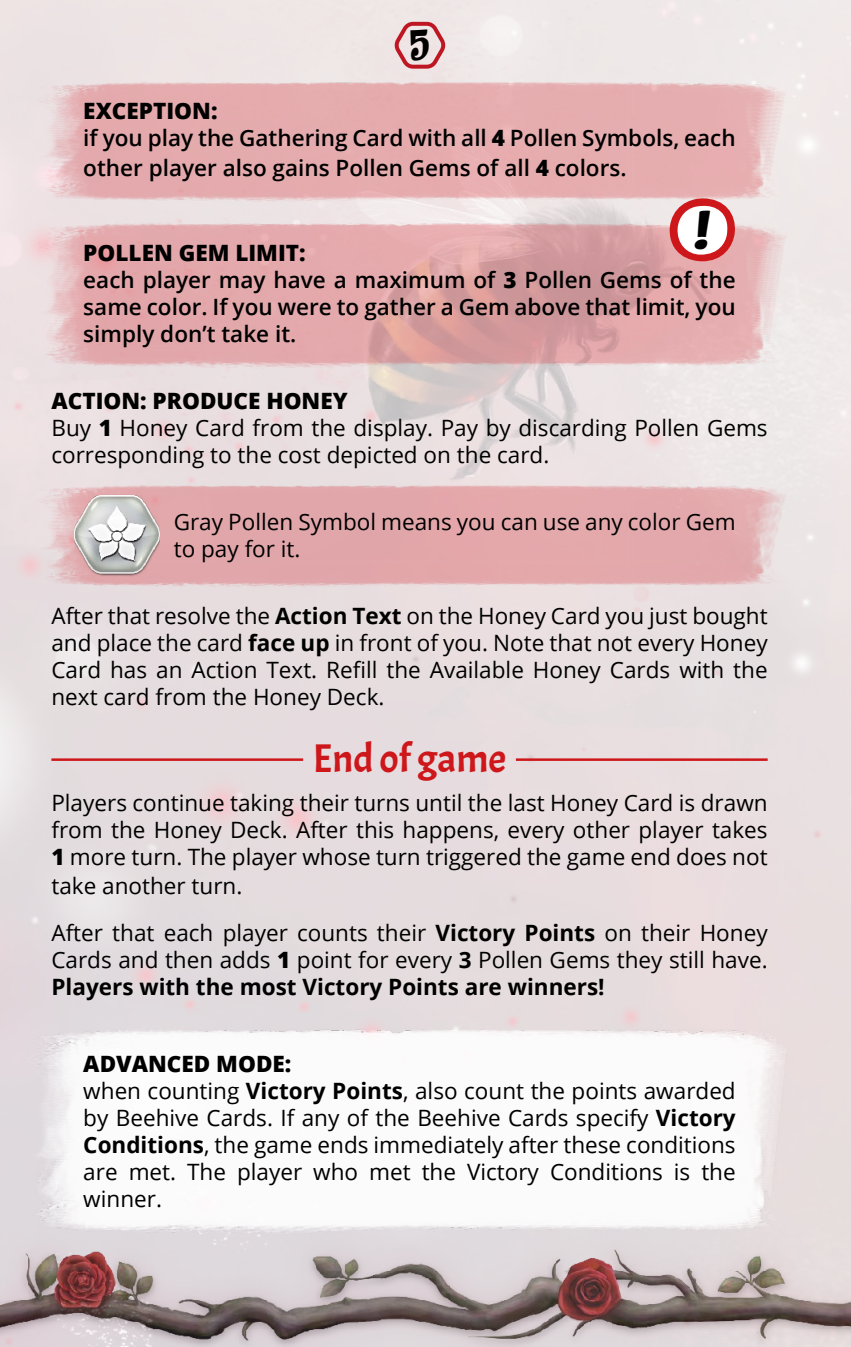
<style>
.page{position:relative;width:851px;height:1347px;background:#fff}
.page>*{position:absolute;margin:0;border:0;box-sizing:border-box;transform-origin:0 0}
.t1{font:40px "Acme";color:#cd171a}
.t2{font:22.5px/27px "Open Sans";color:#000}
.t3{font:600 22.5px/27px "Open Sans";color:#000}
.t4{font:21.25px "Jackinthe Box";color:#000}
.s1{font-weight:800}
.s2{font-weight:700}
</style>
<div class="page">
<img style="left:0;top:0;width:850px;height:1346px">
<img style="left:7px;top:1021px;width:790px;height:216px">
<img style="left:12px;top:482px;width:780px;height:106px">
<img style="left:74px;top:491px;width:85px;height:85px">
<img style="left:12px;top:78px;width:780px;height:126px">
<img style="left:12px;top:218px;width:780px;height:153px">
<hr style="left:51px;top:758px;width:252px;height:3px;background:#cd171a">
<hr style="left:516px;top:758px;width:251px;height:3px;background:#cd171a">
<svg style="left:393px;top:20px;width:54px;height:50px;background:#e4b9bc"></svg>
<svg style="left:669px;top:198px;width:67px;height:63px"></svg>
<p class="t4" style="left:410px;top:35px;width:20px">5</p>
<p class="t3" style="left:83px;top:97px;width:653px"><span class="s1">EXCEPTION:<br></span>if you play the Gathering Card with all <span class="s1">4</span> Pollen Symbols, each</p>
<p class="t3" style="left:83px;top:154px;width:544px">other player also gains Pollen Gems of all <span class="s1">4</span> colors.</p>
<p class="t3" style="left:83px;top:239px;width:653px"><span class="s1">POLLEN GEM LIMIT:<br></span>each player may have a maximum of <span class="s1">3</span> Pollen Gems of the same color. If you were to gather a Gem above that limit, you simply don’t take it.</p>
<p class="t2" style="left:51px;top:386px;width:717px"><span class="s1">ACTION: PRODUCE HONEY<br></span>Buy <span class="s1">1</span> Honey Card from the display. Pay by discarding Pollen Gems corresponding to the cost depicted on the card.</p>
<p class="t2" style="left:174px;top:508px;width:563px">Gray Pollen Symbol means you can use any color Gem to pay for it.</p>
<p class="t2" style="left:51px;top:601px;width:717px;text-align:justify">After that resolve the <span class="s2">Action Text</span> on the Honey Card you just bought and place the card <span class="s2">face up</span> in front of you. Note that not every Honey Card has an Action Text. Refill the Available Honey Cards with the next card from the Honey Deck.</p>
<h1 class="t1" style="left:313px;top:733px;width:195px">End of game</h1>
<p class="t2" style="left:51px;top:788px;width:717px;text-align:justify">Players continue taking their turns until the last Honey Card is drawn from the Honey Deck. After this happens, every other player takes <span class="s1">1</span> more turn. The player whose turn triggered the game end does not take another turn.</p>
<p class="t2" style="left:51px;top:918px;width:717px;text-align:justify">After that each player counts their <span class="s2">Victory Points</span> on their Honey Cards and then adds <span class="s1">1</span> point for every <span class="s2">3</span> Pollen Gems they still have.<br><span class="s2">Players with the most Victory Points are winners!</span></p>
<p class="t2" style="left:83px;top:1049px;width:653px"><span class="s1">ADVANCED MODE:<br></span>when counting <span class="s2">Victory Points</span>, also count the points awarded by Beehive Cards. If any of the Beehive Cards specify <span class="s2">Victory Conditions</span>, the game ends immediately after these conditions are met. The player who met the Victory Conditions is the winner.</p>
</div>
